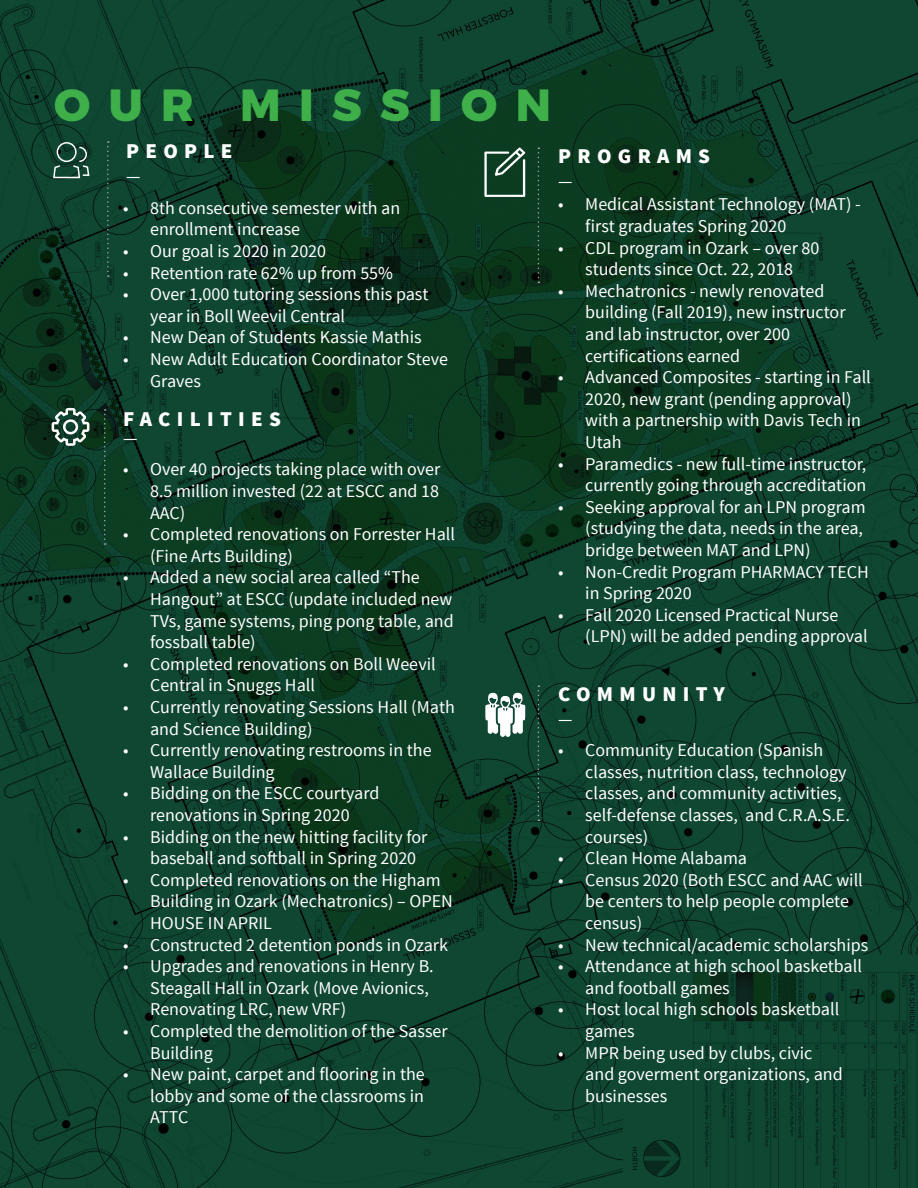
<style>
.page{position:relative;width:918px;height:1188px;background:#fff}
.page>*{position:absolute;margin:0;border:0;box-sizing:border-box;transform-origin:0 0}
.Content_30_Bold{font:800 45px "Montserrat";letter-spacing:.41em;color:#3eaf49}
.Simly_Headline_SS{font:900 21px "Source Sans Pro";letter-spacing:.3em;color:#fff}
.SUB_HEADER{font:18px/21.6px "Source Sans Pro";color:#fff}
</style>
<div class="page">
<img style="left:0;top:0;width:918px;height:1188px">
<svg style="left:107px;top:141px;width:2px;height:136px"></svg>
<svg style="left:104px;top:409px;width:2px;height:136px"></svg>
<svg style="left:538px;top:148px;width:1px;height:135px"></svg>
<svg style="left:538px;top:686px;width:1px;height:135px"></svg>
<svg style="left:52px;top:141px;width:38px;height:38px"></svg>
<svg style="left:484px;top:148px;width:41px;height:49px"></svg>
<svg style="left:52px;top:408px;width:37px;height:38px"></svg>
<svg style="left:485px;top:693px;width:40px;height:44px"></svg>
<p class="Content_30_Bold" style="left:54px;top:77px;width:498px">OUR MISSION</p>
<p class="Simly_Headline_SS" style="left:126px;top:137px;width:108px">PEOPLE</p>
<p class="SUB_HEADER" style="left:126px;top:165px;width:16px">—</p>
<p class="SUB_HEADER" style="left:150px;top:197px;width:252px;text-indent:-27px">• 8th consecutive semester with an enrollment increase</p>
<p class="SUB_HEADER" style="left:123px;top:241px;width:205px">• Our goal is 2020 in 2020</p>
<p class="SUB_HEADER" style="left:123px;top:262px;width:271px">• Retention rate 62% up from 55%</p>
<p class="SUB_HEADER" style="left:150px;top:284px;width:280px;text-indent:-27px">• Over 1,000 tutoring sessions this past year in Boll Weevil Central</p>
<p class="SUB_HEADER" style="left:123px;top:327px;width:300px">• New Dean of Students Kassie Mathis</p>
<p class="SUB_HEADER" style="left:150px;top:349px;width:300px;text-indent:-27px">• New Adult Education Coordinator Steve<br>Graves</p>
<p class="Simly_Headline_SS" style="left:123px;top:405px;width:159px">FACILITIES</p>
<p class="SUB_HEADER" style="left:123px;top:427px;width:16px">—</p>
<p class="SUB_HEADER" style="left:150px;top:459px;width:292px;text-align:justify;text-indent:-27px">• Over 40 projects taking place with over 8.5 million invested (22 at ESCC and 18<br>AAC)</p>
<p class="SUB_HEADER" style="left:150px;top:524px;width:307px;text-indent:-27px">• Completed renovations on Forrester Hall (Fine Arts Building)</p>
<p class="SUB_HEADER" style="left:150px;top:567px;width:305px;text-indent:-27px">• Added a new social area called “The<br>Hangout” at ESCC (update included new<br>TVs, game systems, ping pong table, and fossball table)</p>
<p class="SUB_HEADER" style="left:150px;top:653px;width:287px;text-indent:-27px">• Completed renovations on Boll Weevil<br>Central in Snuggs Hall</p>
<p class="SUB_HEADER" style="left:150px;top:697px;width:306px;text-indent:-27px">• Currently renovating Sessions Hall (Math and Science Building)</p>
<p class="SUB_HEADER" style="left:150px;top:740px;width:283px;text-indent:-27px">• Currently renovating restrooms in the<br>Wallace Building</p>
<p class="SUB_HEADER" style="left:123px;top:783px;width:258px;text-align:center">• Bidding on the ESCC courtyard renovations in Spring 2020</p>
<p class="SUB_HEADER" style="left:150px;top:826px;width:279px;text-indent:-27px">• Bidding on the new hitting facility for baseball and softball in Spring 2020</p>
<p class="SUB_HEADER" style="left:150px;top:869px;width:304px;text-indent:-27px">• Completed renovations on the Higham<br>Building in Ozark (Mechatronics) – OPEN<br>HOUSE IN APRIL</p>
<p class="SUB_HEADER" style="left:123px;top:934px;width:326px">• Constructed 2 detention ponds in Ozark</p>
<p class="SUB_HEADER" style="left:150px;top:956px;width:285px;text-indent:-27px">• Upgrades and renovations in Henry B.<br>Steagall Hall in Ozark (Move Avionics,<br>Renovating LRC, new VRF)</p>
<p class="SUB_HEADER" style="left:150px;top:1021px;width:299px;text-indent:-27px">• Completed the demolition of the Sasser<br>Building</p>
<p class="SUB_HEADER" style="left:150px;top:1064px;width:276px;text-align:justify;text-indent:-27px">• New paint, carpet and flooring in the lobby and some of the classrooms in ATTC</p>
<p class="Simly_Headline_SS" style="left:558px;top:143px;width:153px">PROGRAMS</p>
<p class="SUB_HEADER" style="left:558px;top:171px;width:16px">—</p>
<p class="SUB_HEADER" style="left:585px;top:194px;width:277px;text-indent:-27px">• Medical Assistant Technology (MAT) - first graduates Spring 2020</p>
<p class="SUB_HEADER" style="left:558px;top:237px;width:263px;text-align:center">• CDL program in Ozark – over 80 students since Oct. 22, 2018</p>
<p class="SUB_HEADER" style="left:585px;top:280px;width:262px;text-indent:-27px">• Mechatronics - newly renovated building (Fall 2019), new instructor and lab instructor, over 200 certifications earned</p>
<p class="SUB_HEADER" style="left:585px;top:367px;width:287px;text-indent:-27px">• Advanced Composites - starting in Fall<br>2020, new grant (pending approval) with a partnership with Davis Tech in<br>Utah</p>
<p class="SUB_HEADER" style="left:558px;top:453px;width:310px;text-align:right">• Paramedics - new full-time instructor, currently going through accreditation</p>
<p class="SUB_HEADER" style="left:585px;top:496px;width:282px;text-indent:-27px">• Seeking approval for an LPN program (studying the data, needs in the area, bridge between MAT and LPN)</p>
<p class="SUB_HEADER" style="left:585px;top:561px;width:285px;text-indent:-27px">• Non-Credit Program PHARMACY TECH in Spring 2020</p>
<p class="SUB_HEADER" style="left:585px;top:604px;width:284px;text-indent:-27px">• Fall 2020 Licensed Practical Nurse (LPN) will be added pending approval</p>
<p class="Simly_Headline_SS" style="left:558px;top:681px;width:168px">COMMUNITY</p>
<p class="SUB_HEADER" style="left:558px;top:709px;width:16px">—</p>
<p class="SUB_HEADER" style="left:585px;top:740px;width:266px;text-indent:-27px">• Community Education (Spanish classes, nutrition class, technology classes, and community activities, self-defense classes, and C.R.A.S.E. courses)</p>
<p class="SUB_HEADER" style="left:558px;top:848px;width:190px">• Clean Home Alabama</p>
<p class="SUB_HEADER" style="left:585px;top:869px;width:279px;text-indent:-27px">• Census 2020 (Both ESCC and AAC will be centers to help people complete census)</p>
<p class="SUB_HEADER" style="left:558px;top:934px;width:312px">• New technical/academic scholarships</p>
<p class="SUB_HEADER" style="left:585px;top:956px;width:278px;text-indent:-27px">• Attendance at high school basketball and football games</p>
<p class="SUB_HEADER" style="left:585px;top:999px;width:256px;text-indent:-27px">• Host local high schools basketball games</p>
<p class="SUB_HEADER" style="left:585px;top:1042px;width:259px;text-indent:-27px">• MPR being used by clubs, civic and goverment organizations, and businesses</p>
</div>
